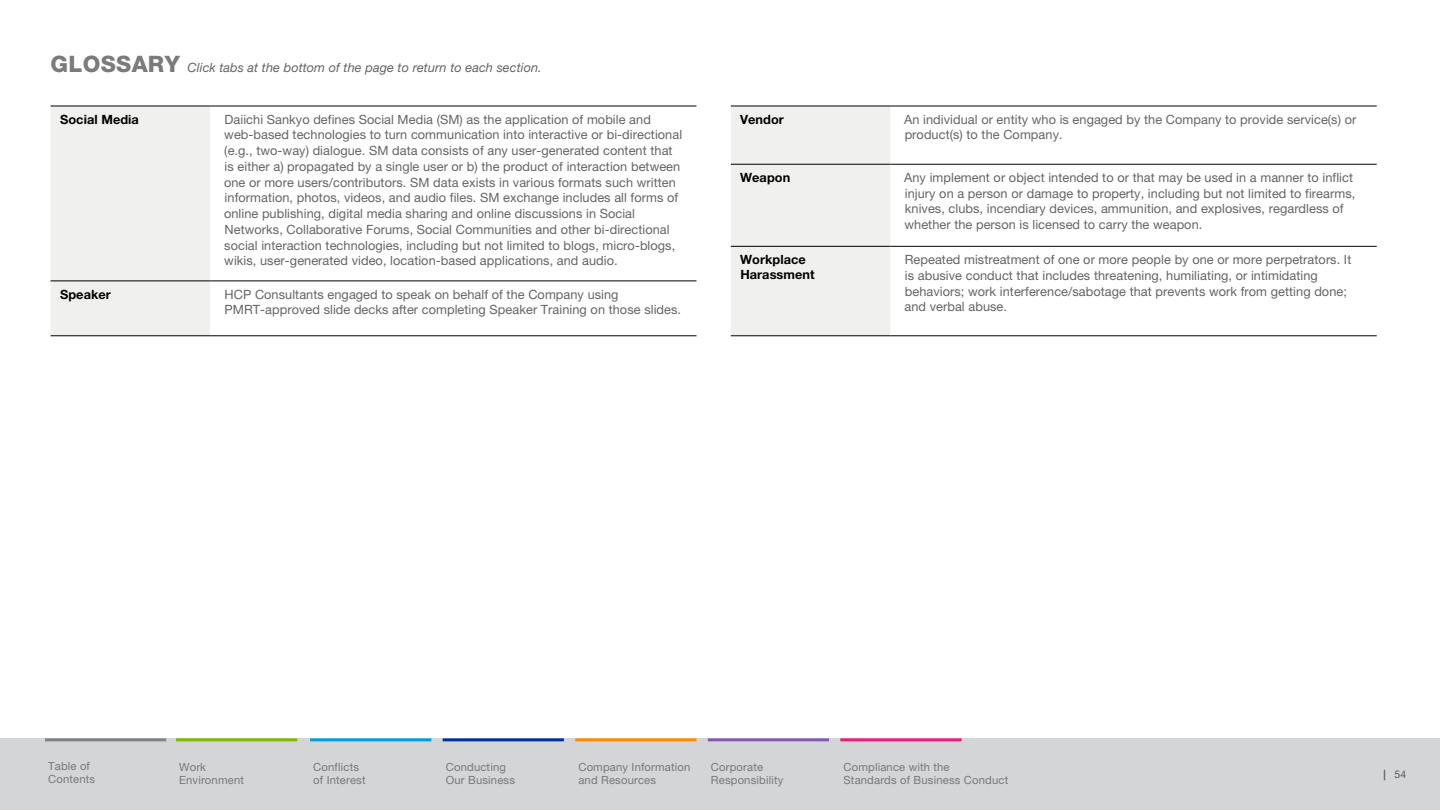
<style>
.page{position:relative;width:1440px;height:810px;background:#fff}
.page>*{position:absolute;margin:0;border:0;box-sizing:border-box;transform-origin:0 0}
.t1{font:12.75px/15.8px "Helvetica Neue LT Std";letter-spacing:.005em;color:#636466}
.t2{font:italic 12.75px "Helvetica Neue LT Std";letter-spacing:.005em;color:#636466}
.t3{font:700 12.75px/15.3px "Helvetica Neue LT Std";letter-spacing:.005em;color:#000}
.t4{font:11.25px/13.5px "Helvetica Neue LT Std";letter-spacing:.015em;color:#77787b}
.t5{font:10.5px "Helvetica Neue LT Std";color:#58595b}
.s1{font-weight:800;font-style:normal;font-size:22.65px;color:#797b7d}
.s2{font-weight:700}
</style>
<div class="page">
<div style="left:0;top:739px;width:1440px;height:71px;background:#d4d5d7"></div>
<hr style="left:443px;top:738px;width:121px;height:3px;background:#0033a1">
<hr style="left:708px;top:738px;width:121px;height:3px;background:#835ab2">
<hr style="left:176px;top:738px;width:121px;height:3px;background:#7ebb00">
<hr style="left:310px;top:738px;width:121px;height:3px;background:#00a0df">
<hr style="left:575px;top:738px;width:121px;height:3px;background:#ff8c00">
<hr style="left:840px;top:738px;width:122px;height:3px;background:#ed1d7e">
<hr style="left:45px;top:738px;width:121px;height:3px;background:#808285">
<div style="left:51px;top:107px;width:159px;height:229px;background:#f0f0ef"></div>
<hr style="left:51px;top:106px;width:159px;height:1px;background:#000">
<hr style="left:210px;top:106px;width:486px;height:1px;background:#000">
<hr style="left:51px;top:281px;width:159px;height:1px;background:#000">
<hr style="left:210px;top:281px;width:486px;height:1px;background:#000">
<hr style="left:51px;top:336px;width:159px;height:1px;background:#000">
<hr style="left:210px;top:336px;width:486px;height:1px;background:#000">
<div style="left:731px;top:107px;width:159px;height:229px;background:#f0f0ef"></div>
<hr style="left:890px;top:106px;width:487px;height:1px;background:#000">
<hr style="left:890px;top:164px;width:487px;height:1px;background:#000">
<hr style="left:890px;top:246px;width:487px;height:1px;background:#000">
<hr style="left:890px;top:336px;width:487px;height:1px;background:#000">
<hr style="left:731px;top:106px;width:159px;height:1px;background:#000">
<hr style="left:731px;top:164px;width:159px;height:1px;background:#000">
<hr style="left:731px;top:246px;width:159px;height:1px;background:#000">
<hr style="left:731px;top:336px;width:159px;height:1px;background:#000">
<p class="t2" style="left:51px;top:60px;width:493px"><span class="s1">GLOSSARY</span> Click tabs at the bottom of the page to return to each section.</p>
<p class="t3" style="left:60px;top:111px;width:80px">Social Media</p>
<p class="t1" style="left:224px;top:111px;width:460px">Daiichi Sankyo defines Social Media (SM) as the application of mobile and web-based technologies to turn communication into interactive or bi-directional (e.g., two-way) dialogue. SM data consists of any user-generated content that is either a) propagated by a single user or b) the product of interaction between one or more users/contributors. SM data exists in various formats such written information, photos, videos, and audio files. SM exchange includes all forms of online publishing, digital media sharing and online discussions in Social Networks, Collaborative Forums, Social Communities and other bi-directional social interaction technologies, including but not limited to blogs, micro-blogs, wikis, user-generated video, location-based applications, and audio.</p>
<p class="t3" style="left:60px;top:286px;width:52px">Speaker</p>
<p class="t1" style="left:225px;top:286px;width:458px">HCP Consultants engaged to speak on behalf of the Company using<br>PMRT-approved slide decks after completing Speaker Training on those slides.</p>
<p class="t3" style="left:740px;top:111px;width:45px">Vendor</p>
<p class="t1" style="left:904px;top:111px;width:454px">An individual or entity who is engaged by the Company to provide service(s) or product(s) to the Company.</p>
<p class="t3" style="left:740px;top:170px;width:52px">Weapon</p>
<p class="t1" style="left:904px;top:169px;width:453px">Any implement or object intended to or that may be used in a manner to inflict injury on a person or damage to property, including but not limited to firearms, knives, clubs, incendiary devices, ammunition, and explosives, regardless of whether the person is licensed to carry the weapon.</p>
<p class="t3" style="left:740px;top:252px;width:76px">Workplace<br>Harassment</p>
<p class="t1" style="left:904px;top:251px;width:448px">Repeated mistreatment of one or more people by one or more perpetrators. It is abusive conduct that includes threatening, humiliating, or intimidating behaviors; work interference/sabotage that prevents work from getting done; and verbal abuse.</p>
<p class="t4" style="left:48px;top:759px;width:49px">Table of<br>Contents</p>
<p class="t4" style="left:179px;top:760px;width:66px">Work<br>Environment</p>
<p class="t4" style="left:313px;top:760px;width:54px">Conflicts of Interest</p>
<p class="t4" style="left:578px;top:760px;width:114px">Company Information and Resources</p>
<p class="t4" style="left:844px;top:760px;width:166px">Compliance with the<br>Standards of Business Conduct</p>
<p class="t4" style="left:446px;top:760px;width:71px">Conducting<br>Our Business</p>
<p class="t4" style="left:711px;top:760px;width:74px">Corporate<br>Responsibility</p>
<p class="t5" style="left:1383px;top:768px;width:24px"><span class="s2">|</span> 54</p>
</div>
